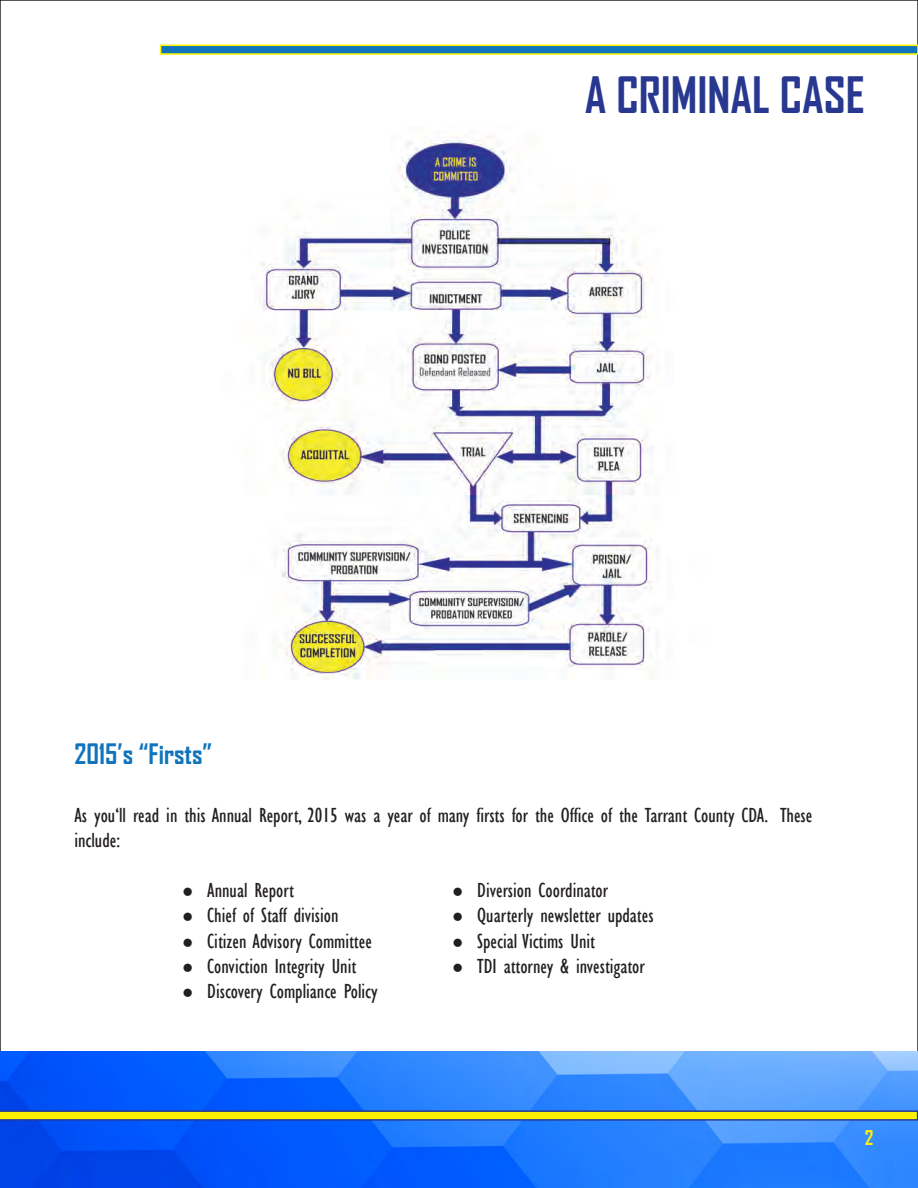
<style>
.page{position:relative;width:918px;height:1188px;background:#fff}
.page>*{position:absolute;margin:0;border:0;box-sizing:border-box;transform-origin:0 0}
.t1{font:700 48px "Agency FB";color:#283890}
.t2{font:700 27px "Agency FB";color:#1074bc}
.t3{font:condensed 21px/25.2px "Gill Sans";color:#231f20}
.t4{font:700 19.5px "Agency FB";color:#fff101}
</style>
<div class="page">
<img style="left:0;top:1052px;width:917px;height:136px">
<svg style="left:0;top:1110px;width:918px;height:11px;background:#b3b53a"></svg>
<div style="left:161px;top:45px;width:757px;height:9px;background:#1074bc"></div>
<div style="left:160px;top:45px;width:758px;height:10px;border:2px solid #fff101"></div>
<img style="left:262px;top:134px;width:395px;height:546px">
<p class="t2" style="left:74px;top:737px;width:139px">2015’s “Firsts”</p>
<h1 class="t1" style="left:585px;top:65px;width:281px">A CRIMINAL CASE</h1>
<p class="t3" style="left:74px;top:802px;width:739px">As you‘ll read in this Annual Report, 2015 was a year of many firsts for the Office of the Tarrant County CDA. These include:</p>
<p class="t3" style="left:182px;top:878px;width:113px">● Annual Report</p>
<p class="t3" style="left:452px;top:878px;width:157px">● Diversion Coordinator</p>
<p class="t3" style="left:182px;top:903px;width:158px">● Chief of Staff division</p>
<p class="t3" style="left:452px;top:903px;width:203px">● Quarterly newsletter updates</p>
<p class="t3" style="left:182px;top:928px;width:191px">● Citizen Advisory Committee</p>
<p class="t3" style="left:452px;top:928px;width:144px">● Special Victims Unit</p>
<p class="t3" style="left:182px;top:953px;width:175px">● Conviction Integrity Unit</p>
<p class="t3" style="left:452px;top:953px;width:194px">● TDI attorney &amp; investigator</p>
<p class="t3" style="left:182px;top:979px;width:197px">● Discovery Compliance Policy</p>
<p class="t4" style="left:865px;top:1125px;width:10px">2</p>
</div>
